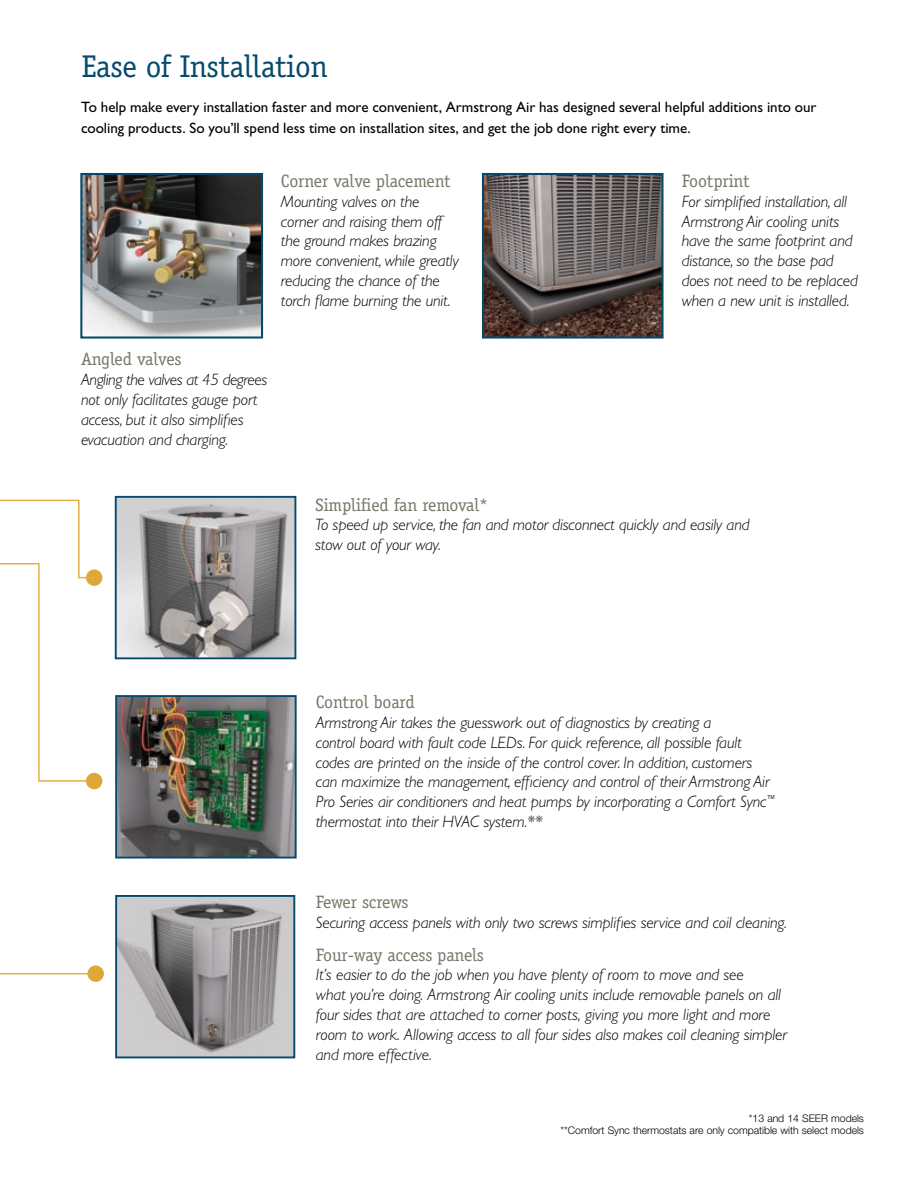
<style>
.page{position:relative;width:918px;height:1188px;background:#fff}
.page>*{position:absolute;margin:0;border:0;box-sizing:border-box;transform-origin:0 0}
.t1{font:31.5px "Officina Serif Std";letter-spacing:-.01em;color:#054a6d}
.t2{font:18px "Officina Serif Std";letter-spacing:-.01em;color:#797768}
.t3{font:18px "Officina Serif Std";letter-spacing:-.03em;color:#797768}
.t4{font:italic 300 16.5px/19.8px "Gill Sans Std";letter-spacing:-.01em;color:#000}
.t5{font:15px/21px "Gill Sans Std";color:#000}
.t6{font:300 10.5px/12px "Helvetica Neue LT Std";letter-spacing:-.005em;color:#000;text-align:right}
</style>
<div class="page">
<div style="left:87px;top:965px;width:17px;height:17px;background:#dea839;border-radius:50%"></div>
<svg style="left:114px;top:495px;width:183px;height:165px;background:#999b9c"></svg>
<img style="left:115px;top:695px;width:182px;height:164px">
<svg style="left:115px;top:895px;width:181px;height:164px;background:#9d9ea0"></svg>
<img style="left:80px;top:173px;width:184px;height:166px">
<svg style="left:481px;top:173px;width:183px;height:166px;background:#625c5b"></svg>
<svg style="left:0;top:499px;width:102px;height:476px"></svg>
<h1 class="t1" style="left:81px;top:48px;width:248px">Ease of Installation</h1>
<p class="t5" style="left:81px;top:96px;width:737px">To help make every installation faster and more convenient, Armstrong Air has designed several helpful additions into our cooling products. So you’ll spend less time on installation sites, and get the job done right every time.</p>
<p class="t2" style="left:281px;top:170px;width:171px">Corner valve placement</p>
<p class="t4" style="left:281px;top:192px;width:179px">Mounting valves on the corner and raising them off the ground makes brazing more convenient, while greatly reducing the chance of the torch flame burning the unit.</p>
<p class="t2" style="left:81px;top:349px;width:102px">Angled valves</p>
<p class="t4" style="left:81px;top:370px;width:188px">Angling the valves at 45 degrees not only facilitates gauge port access, but it also simplifies evacuation and charging.</p>
<p class="t2" style="left:682px;top:170px;width:69px">Footprint</p>
<p class="t4" style="left:682px;top:192px;width:178px">For simplified installation, all<br>Armstrong Air cooling units have the same footprint and distance, so the base pad does not need to be replaced when a new unit is installed.</p>
<p class="t2" style="left:315px;top:494px;width:174px">Simplified fan removal*</p>
<p class="t4" style="left:315px;top:515px;width:436px">To speed up service, the fan and motor disconnect quickly and easily and stow out of your way.</p>
<p class="t2" style="left:316px;top:692px;width:100px">Control board</p>
<p class="t4" style="left:316px;top:713px;width:461px">Armstrong Air takes the guesswork out of diagnostics by creating a<br>control board with fault code LEDs. For quick reference, all possible fault codes are printed on the inside of the control cover. In addition, customers can maximize the management, efficiency and control of their Armstrong Air Pro Series air conditioners and heat pumps by incorporating a Comfort Sync<sup>™ </sup>thermostat into their HVAC system.**</p>
<p class="t3" style="left:316px;top:891px;width:94px">Fewer screws</p>
<p class="t4" style="left:316px;top:912px;width:473px">Securing access panels with only two screws simplifies service and coil cleaning.</p>
<p class="t2" style="left:316px;top:944px;width:169px">Four-way access panels</p>
<p class="t4" style="left:316px;top:965px;width:472px">It’s easier to do the job when you have plenty of room to move and see<br>what you’re doing. Armstrong Air cooling units include removable panels on all four sides that are attached to corner posts, giving you more light and more room to work. Allowing access to all four sides also makes coil cleaning simpler and more effective.</p>
<p class="t6" style="left:561px;top:1112px;width:305px">*13 and 14 SEER models<br>**Comfort Sync thermostats are only compatible with select models</p>
</div>
